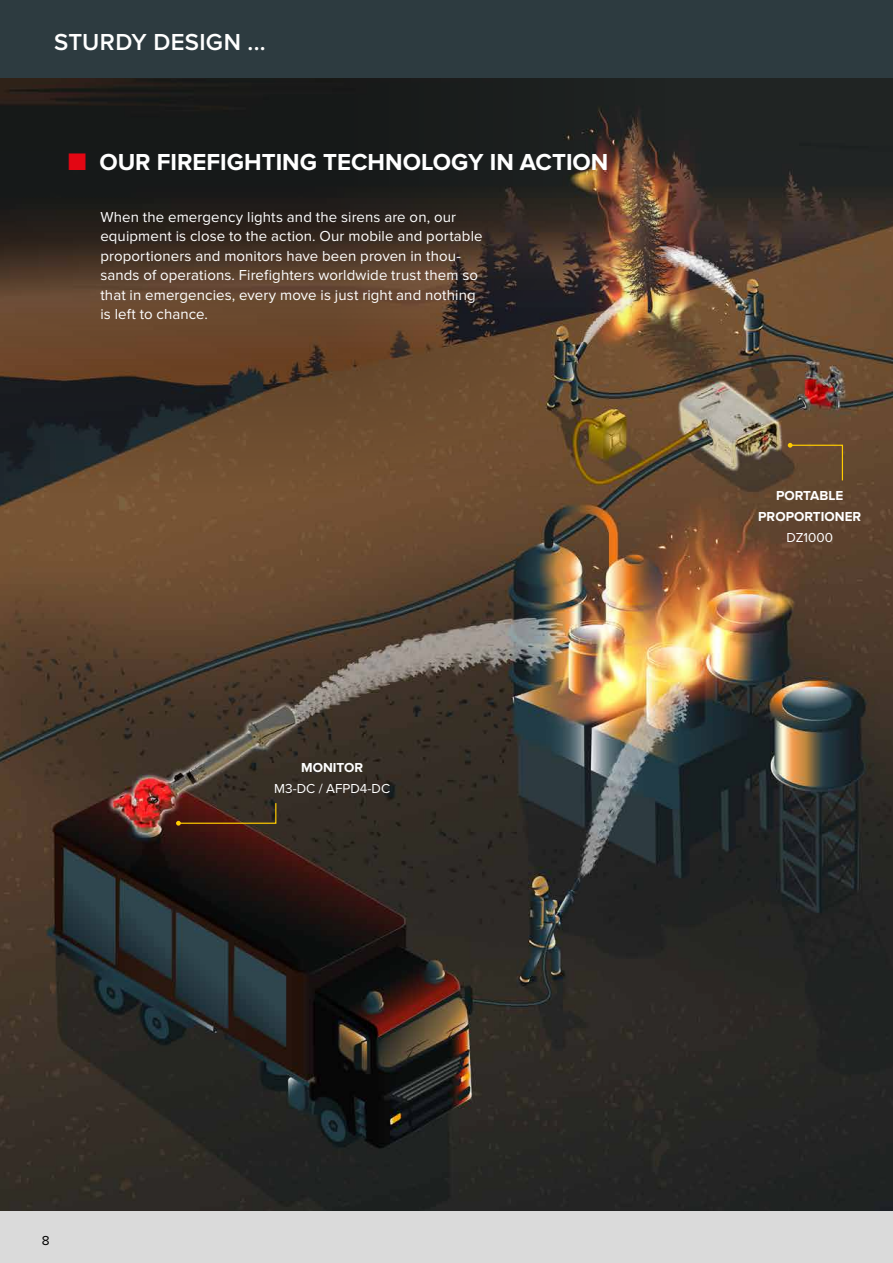
<style>
.page{position:relative;width:893px;height:1263px;background:#fff}
.page>*{position:absolute;margin:0;border:0;box-sizing:border-box;transform-origin:0 0}
.t1{font:700 24px "Proxima Nova";color:#fff}
.t2{font:600 24px "Proxima Nova";letter-spacing:.015em;color:#fff}
.t3{font:15px/19.5px "Proxima Nova";letter-spacing:.005em;color:#fff}
.t4{font:700 13.5px/21px "Proxima Nova A";color:#fff;text-align:center}
.t5{font:13.5px "Proxima Nova A";color:#fff}
.t6{font:13.5px "Proxima Nova";color:#000}
.s1{color:#e30613}
</style>
<div class="page">
<img style="left:0;top:786px;width:893px;height:426px">
<img style="left:0;top:78px;width:893px;height:708px">
<svg style="left:176px;top:802px;width:101px;height:24px;background:#4e2c19"></svg>
<svg style="left:788px;top:443px;width:56px;height:39px;background:#6c4f2d"></svg>
<div style="left:0;top:0;width:893px;height:78px;background:#2d3b40"></div>
<div style="left:0;top:1212px;width:893px;height:51px;background:#dadada"></div>
<h1 class="t2" style="left:54px;top:28px;width:213px">STURDY DESIGN ...</h1>
<h1 class="t1" style="left:68px;top:149px;width:542px"><span class="s1">■</span> OUR FIREFIGHTING TECHNOLOGY IN ACTION</h1>
<p class="t3" style="left:100px;top:207px;width:384px">When the emergency lights and the sirens are on, our equipment is close to the action. Our mobile and portable proportioners and monitors have been proven in thou&shy;sands of operations. Firefighters worldwide trust them so that in emergencies, every move is just right and nothing is left to chance.</p>
<p class="t4" style="left:301px;top:757px;width:63px">MONITOR</p>
<p class="t5" style="left:274px;top:781px;width:117px">M3-DC / AFPD4-DC</p>
<p class="t4" style="left:758px;top:485px;width:105px">PORTABLE<br>PROPORTIONER</p>
<p class="t5" style="left:786px;top:530px;width:48px">DZ1000</p>
<p class="t6" style="left:42px;top:1232px;width:9px">8</p>
</div>
